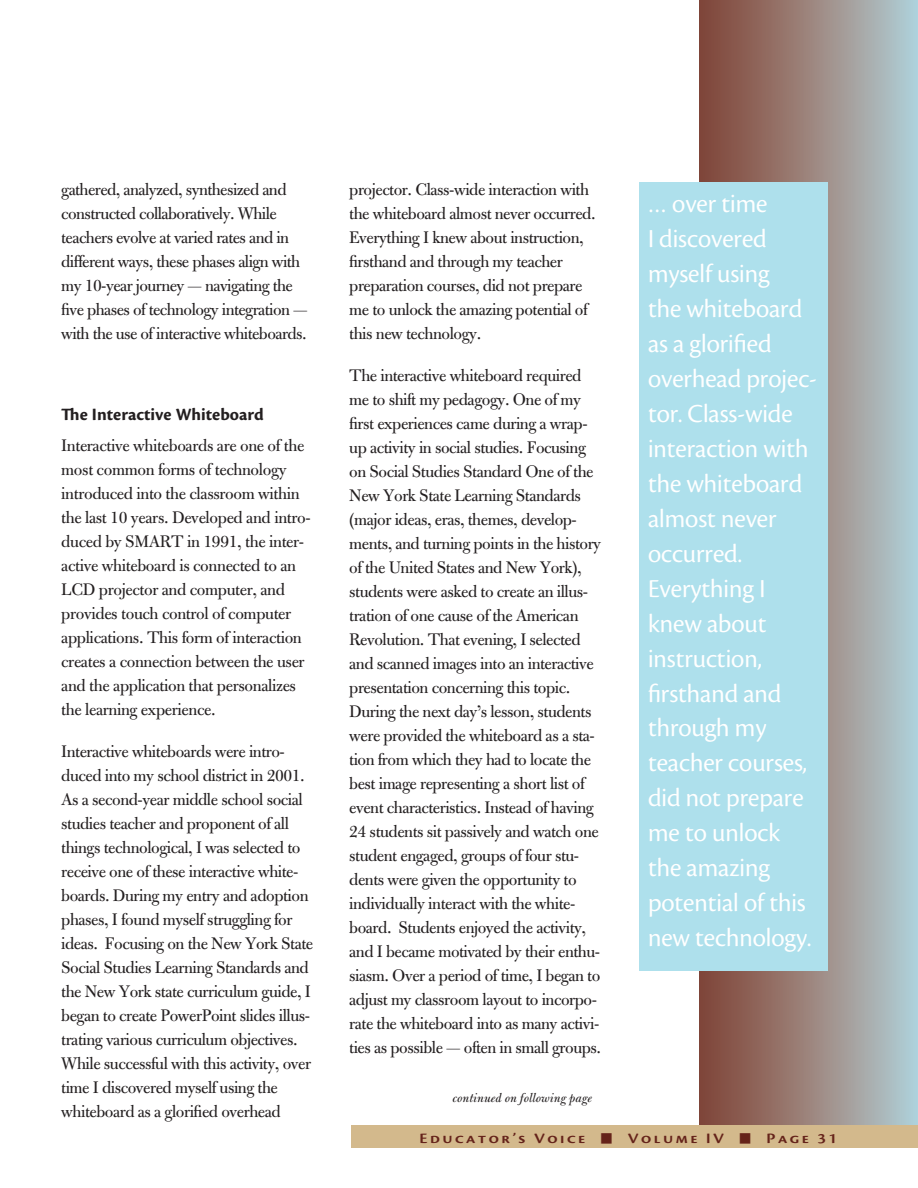
<style>
.page{position:relative;width:918px;height:1188px;background:#fff}
.page>*{position:absolute;margin:0;border:0;box-sizing:border-box;transform-origin:0 0}
._1-White_Pullquote{font:27px/35px "Cronos Pro Disp";color:#fff}
._1-Text{font:18px/24px "Bulmer MT Std";letter-spacing:-.025em;color:#231f20}
._1-Article_Subhead{font:700 18px "Cronos Pro";color:#231f20}
.GreenBar_BlueType{font:15px "Cronos Pro Semibold Disp";letter-spacing:.14em;color:#65231a;scale:1.2 1}
.Text-12_16{font:italic 13.5px "Bulmer MT Std";color:#231f20}
</style>
<div class="page">
<div style="left:699px;top:0;width:219px;height:1125px;background:linear-gradient(to right,#814030,#b4ced3)"></div>
<div style="left:352px;top:1125px;width:566px;height:23px;background:#d3b98c"></div>
<div style="left:639px;top:182px;width:189px;height:789px;background:#aee0ec"></div>
<p class="_1-Text" style="left:61px;top:178px;width:248px">gathered, analyzed, synthesized and constructed collaboratively. While teachers evolve at varied rates and in different ways, these phases align with my 10-year journey — navigating the five phases of technology integration — with the use of interactive whiteboards.</p>
<p class="_1-Article_Subhead" style="left:61px;top:404px;width:204px">The Interactive Whiteboard</p>
<p class="_1-Text" style="left:61px;top:434px;width:251px">Interactive whiteboards are one of the most common forms of technology introduced into the classroom within the last 10 years. Developed and intro&shy;duced by SMART in 1991, the inter&shy;active whiteboard is connected to an LCD projector and computer, and provides touch control of computer applications. This form of interaction creates a connection between the user and the application that personalizes the learning experience.</p>
<p class="_1-Text" style="left:61px;top:740px;width:254px">Interactive whiteboards were intro&shy;duced into my school district in 2001.<br>As a second-year middle school social studies teacher and proponent of all things technological, I was selected to receive one of these interactive white&shy;boards. During my entry and adoption phases, I found myself struggling for ideas. Focusing on the New York State Social Studies Learning Standards and the New York state curriculum guide, I began to create PowerPoint slides illus&shy;trating various curriculum objectives.<br>While successful with this activity, over time I discovered myself using the whiteboard as a glorified overhead</p>
<p class="_1-Text" style="left:349px;top:178px;width:248px">projector. Class-wide interaction with the whiteboard almost never occurred.<br>Everything I knew about instruction, firsthand and through my teacher preparation courses, did not prepare me to unlock the amazing potential of this new technology.</p>
<p class="_1-Text" style="left:349px;top:364px;width:253px">The interactive whiteboard required me to shift my pedagogy. One of my first experiences came during a wrap&shy;up activity in social studies. Focusing on Social Studies Standard One of the New York State Learning Standards (major ideas, eras, themes, develop&shy;ments, and turning points in the history of the United States and New York), students were asked to create an illus&shy;tration of one cause of the American Revolution. That evening, I selected and scanned images into an interactive presentation concerning this topic.<br>During the next day’s lesson, students were provided the whiteboard as a sta&shy;tion from which they had to locate the best image representing a short list of event characteristics. Instead of having 24 students sit passively and watch one student engaged, groups of four stu&shy;dents were given the opportunity to individually interact with the white&shy;board. Students enjoyed the activity, and I became motivated by their enthu&shy;siasm. Over a period of time, I began to adjust my classroom layout to incorpo&shy;rate the whiteboard into as many activi&shy;ties as possible — often in small groups.</p>
<p class="Text-12_16" style="left:453px;top:1090px;width:141px">continued on following page</p>
<p class="_1-White_Pullquote" style="left:648px;top:186px;width:170px">… over time<br>I discovered myself using<br>the whiteboard as a glorified overhead projec&shy;tor. Class-wide interaction with the whiteboard almost never occurred.<br>Everything I knew about instruction, firsthand and through my teacher courses, did not prepare me to unlock the amazing potential of this new technology.</p>
<p class="GreenBar_BlueType" style="left:419px;top:1130px;width:350px">Educator’s Voice ■ Volume IV ■ Page 31</p>
</div>
